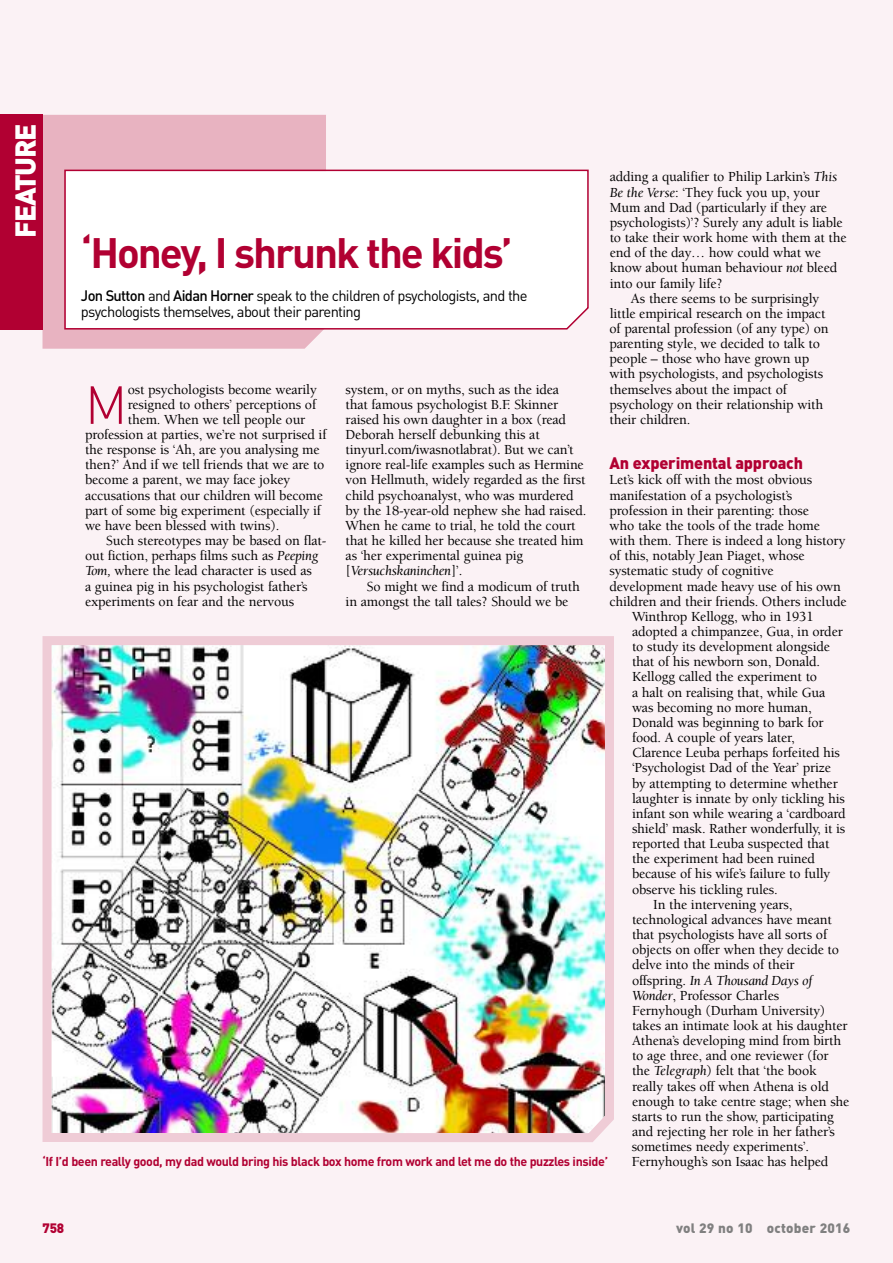
<style>
.page{position:relative;width:893px;height:1263px;background:#fbf2f5}
.page>*{position:absolute;margin:0;border:0;box-sizing:border-box;transform-origin:0 0}
.t1{font:300 52.8px "DIN Pro";color:#b10032}
.t2{font:700 42px "DIN Pro";letter-spacing:-.05em;color:#b10032}
.t3{font:900 28.5px "DIN Pro";letter-spacing:-.05em;color:#fff}
.t4{font:900 16.5px "DIN Pro";letter-spacing:-.01em;color:#b10032}
.t5{font:15px/16.5px "DIN Pro";letter-spacing:-.045em;color:#000}
.t6{font:500 14.25px/15.1px "Berkeley Std";letter-spacing:-.01em;color:#000}
.t7{font:italic 14.25px "Berkeley Std";letter-spacing:-.02em;color:#000}
.t8{font:900 13.5px "DIN Pro";letter-spacing:.015em;color:#808080}
.t9{font:900 13.5px "DIN Pro";color:#b10032}
.t10{font:700 12.75px "DIN Pro";letter-spacing:-.035em;color:#b10032}
.s1{font-weight:400;font-style:italic}
.s2{font-weight:500;font-style:normal}
.s3{font-weight:500}
</style>
<div class="page">
<div style="left:43px;top:115px;width:283px;height:234px;background:#e8b3c1"></div>
<div style="left:64px;top:170px;width:525px;height:160px;background:#fff"></div>
<img style="left:43px;top:636px;width:571px;height:506px">
<div style="left:0;top:115px;width:43px;height:215px;background:#b10032"></div>
<h3 class="t3" style="left:16px;top:238px;width:116px;rotate:-90deg">FEATURE</h3>
<p class="t6" style="left:610px;top:171px;width:229px">adding a qualifier to Philip Larkin’s <span class="s1">This</span></p>
<p class="t6" style="left:610px;top:186px;width:212px"><span class="s1">Be the Verse</span>: ‘They fuck you up, your</p>
<p class="t6" style="left:610px;top:201px;width:219px">Mum and Dad (particularly if they are</p>
<p class="t6" style="left:610px;top:216px;width:234px">psychologists)’? Surely any adult is liable</p>
<p class="t6" style="left:610px;top:231px;width:238px">to take their work home with them at the</p>
<p class="t6" style="left:610px;top:246px;width:213px">end of the day… how could what we</p>
<p class="t6" style="left:610px;top:261px;width:229px">know about human behaviour <span class="s1">not</span> bleed</p>
<p class="t6" style="left:610px;top:277px;width:114px">into our family life?</p>
<p class="t6" style="left:631px;top:292px;width:190px">As there seems to be surprisingly</p>
<p class="t6" style="left:610px;top:307px;width:217px">little empirical research on the impact</p>
<p class="t6" style="left:609px;top:322px;width:221px">of parental profession (of any type) on</p>
<p class="t6" style="left:609px;top:337px;width:212px">parenting style, we decided to talk to</p>
<p class="t6" style="left:609px;top:352px;width:201px">people – those who have grown up</p>
<p class="t6" style="left:609px;top:368px;width:215px">with psychologists, and psychologists</p>
<p class="t6" style="left:609px;top:383px;width:179px">themselves about the impact of</p>
<p class="t6" style="left:609px;top:398px;width:215px">psychology on their relationship with</p>
<p class="t6" style="left:609px;top:413px;width:83px">their children.</p>
<p class="t4" style="left:609px;top:458px;width:195px">An experimental approach</p>
<p class="t6" style="left:609px;top:474px;width:204px">Let’s kick off with the most obvious</p>
<p class="t6" style="left:609px;top:489px;width:184px">manifestation of a psychologist’s</p>
<p class="t6" style="left:609px;top:504px;width:201px">profession in their parenting: those</p>
<p class="t6" style="left:609px;top:519px;width:212px">who take the tools of the trade home</p>
<p class="t6" style="left:609px;top:534px;width:237px">with them. There is indeed a long history</p>
<p class="t6" style="left:609px;top:549px;width:197px">of this, notably Jean Piaget, whose</p>
<p class="t6" style="left:609px;top:564px;width:166px">systematic study of cognitive</p>
<p class="t6" style="left:609px;top:580px;width:233px">development made heavy use of his own</p>
<p class="t6" style="left:609px;top:595px;width:239px">children and their friends. Others include</p>
<p class="t6" style="left:632px;top:610px;width:183px">Winthrop Kellogg, who in 1931</p>
<p class="t6" style="left:632px;top:625px;width:212px">adopted a chimpanzee, Gua, in order</p>
<p class="t6" style="left:632px;top:640px;width:200px">to study its development alongside</p>
<p class="t6" style="left:632px;top:655px;width:190px">that of his newborn son, Donald.</p>
<p class="t6" style="left:632px;top:671px;width:187px">Kellogg called the experiment to</p>
<p class="t6" style="left:632px;top:686px;width:195px">a halt on realising that, while Gua</p>
<p class="t6" style="left:632px;top:701px;width:181px">was becoming no more human,</p>
<p class="t6" style="left:632px;top:716px;width:193px">Donald was beginning to bark for</p>
<p class="t6" style="left:632px;top:731px;width:164px">food. A couple of years later,</p>
<p class="t6" style="left:632px;top:746px;width:210px">Clarence Leuba perhaps forfeited his</p>
<p class="t6" style="left:632px;top:761px;width:201px">‘Psychologist Dad of the Year’ prize</p>
<p class="t6" style="left:632px;top:777px;width:207px">by attempting to determine whether</p>
<p class="t6" style="left:632px;top:792px;width:214px">laughter is innate by only tickling his</p>
<p class="t6" style="left:632px;top:807px;width:215px">infant son while wearing a ‘cardboard</p>
<p class="t6" style="left:632px;top:822px;width:215px">shield’ mask. Rather wonderfully, it is</p>
<p class="t6" style="left:632px;top:837px;width:199px">reported that Leuba suspected that</p>
<p class="t6" style="left:632px;top:852px;width:185px">the experiment had been ruined</p>
<p class="t6" style="left:632px;top:867px;width:200px">because of his wife’s failure to fully</p>
<p class="t6" style="left:632px;top:883px;width:147px">observe his tickling rules.</p>
<p class="t6" style="left:653px;top:898px;width:141px">In the intervening years,</p>
<p class="t6" style="left:632px;top:913px;width:201px">technological advances have meant</p>
<p class="t6" style="left:632px;top:928px;width:197px">that psychologists have all sorts of</p>
<p class="t6" style="left:632px;top:943px;width:209px">objects on offer when they decide to</p>
<p class="t6" style="left:632px;top:958px;width:164px">delve into the minds of their</p>
<p class="t7" style="left:632px;top:974px;width:182px"><span class="s2">offspring.</span> In A Thousand Days of</p>
<p class="t6" style="left:632px;top:989px;width:149px"><span class="s1">Wonder</span>, Professor Charles</p>
<p class="t6" style="left:632px;top:1004px;width:195px">Fernyhough (Durham University)</p>
<p class="t6" style="left:632px;top:1019px;width:217px">takes an intimate look at his daughter</p>
<p class="t6" style="left:632px;top:1034px;width:211px">Athena’s developing mind from birth</p>
<p class="t6" style="left:632px;top:1049px;width:198px">to age three, and one reviewer (for</p>
<p class="t6" style="left:632px;top:1064px;width:186px">the <span class="s1">Telegraph</span>) felt that ‘the book</p>
<p class="t6" style="left:632px;top:1080px;width:198px">really takes off when Athena is old</p>
<p class="t6" style="left:632px;top:1095px;width:219px">enough to take centre stage; when she</p>
<p class="t6" style="left:632px;top:1110px;width:203px">starts to run the show, participating</p>
<p class="t6" style="left:632px;top:1125px;width:204px">and rejecting her role in her father’s</p>
<p class="t6" style="left:632px;top:1140px;width:179px">sometimes needy experiments’.</p>
<p class="t6" style="left:632px;top:1155px;width:198px">Fernyhough’s son Isaac has helped</p>
<h2 class="t2" style="left:81px;top:238px;width:433px">‘Honey, I shrunk the kids’</h2>
<p class="t5" style="left:81px;top:289px;width:448px"><span class="s3">Jon Sutton</span> and <span class="s3">Aidan Horner</span> speak to the children of psychologists, and the psychologists themselves, about their parenting</p>
<h1 class="t1" style="left:85px;top:386px;width:44px">M</h1>
<p class="t6" style="left:128px;top:383px;width:190px">ost psychologists become wearily</p>
<p class="t6" style="left:346px;top:383px;width:242px">system, or on myths, such as the idea<br>that famous psychologist B.F. Skinner raised his own daughter in a box (read Deborah herself debunking this at tinyurl.com/iwasnotlabrat). But we can’t ignore real-life examples such as Hermine von Hellmuth, widely regarded as the first child psychoanalyst, who was murdered by the 18-year-old nephew she had raised.<br>When he came to trial, he told the court that he killed her because she treated him as ‘her experimental guinea pig [<span class="s1">Versuchskaninchen</span>]’.</p>
<p class="t6" style="left:346px;top:580px;width:236px;text-indent:21px">So might we find a modicum of truth in amongst the tall tales? Should we be</p>
<p class="t6" style="left:128px;top:398px;width:190px">resigned to others’ perceptions of</p>
<p class="t6" style="left:128px;top:413px;width:179px">them. When we tell people our</p>
<p class="t6" style="left:85px;top:428px;width:243px">profession at parties, we’re not surprised if</p>
<p class="t6" style="left:85px;top:443px;width:236px">the response is ‘Ah, are you analysing me</p>
<p class="t6" style="left:85px;top:458px;width:241px">then?’ And if we tell friends that we are to</p>
<p class="t6" style="left:85px;top:474px;width:207px">become a parent, we may face jokey</p>
<p class="t6" style="left:85px;top:489px;width:239px">accusations that our children will become</p>
<p class="t6" style="left:85px;top:504px;width:237px">part of some big experiment (especially if</p>
<p class="t6" style="left:85px;top:519px;width:196px">we have been blessed with twins).</p>
<p class="t6" style="left:106px;top:534px;width:222px">Such stereotypes may be based on flat-</p>
<p class="t6" style="left:85px;top:549px;width:235px">out fiction, perhaps films such as <span class="s1">Peeping</span></p>
<p class="t6" style="left:85px;top:564px;width:228px"><span class="s1">Tom,</span> where the lead character is used as</p>
<p class="t6" style="left:85px;top:580px;width:224px">a guinea pig in his psychologist father’s</p>
<p class="t6" style="left:85px;top:595px;width:211px">experiments on fear and the nervous</p>
<p class="t10" style="left:43px;top:1157px;width:567px">‘If I’d been really good, my dad would bring his black box home from work and let me do the puzzles inside’</p>
<p class="t9" style="left:43px;top:1223px;width:23px">758</p>
<p class="t8" style="left:676px;top:1223px;width:176px">vol 29 no 10 october 2016</p>
</div>
